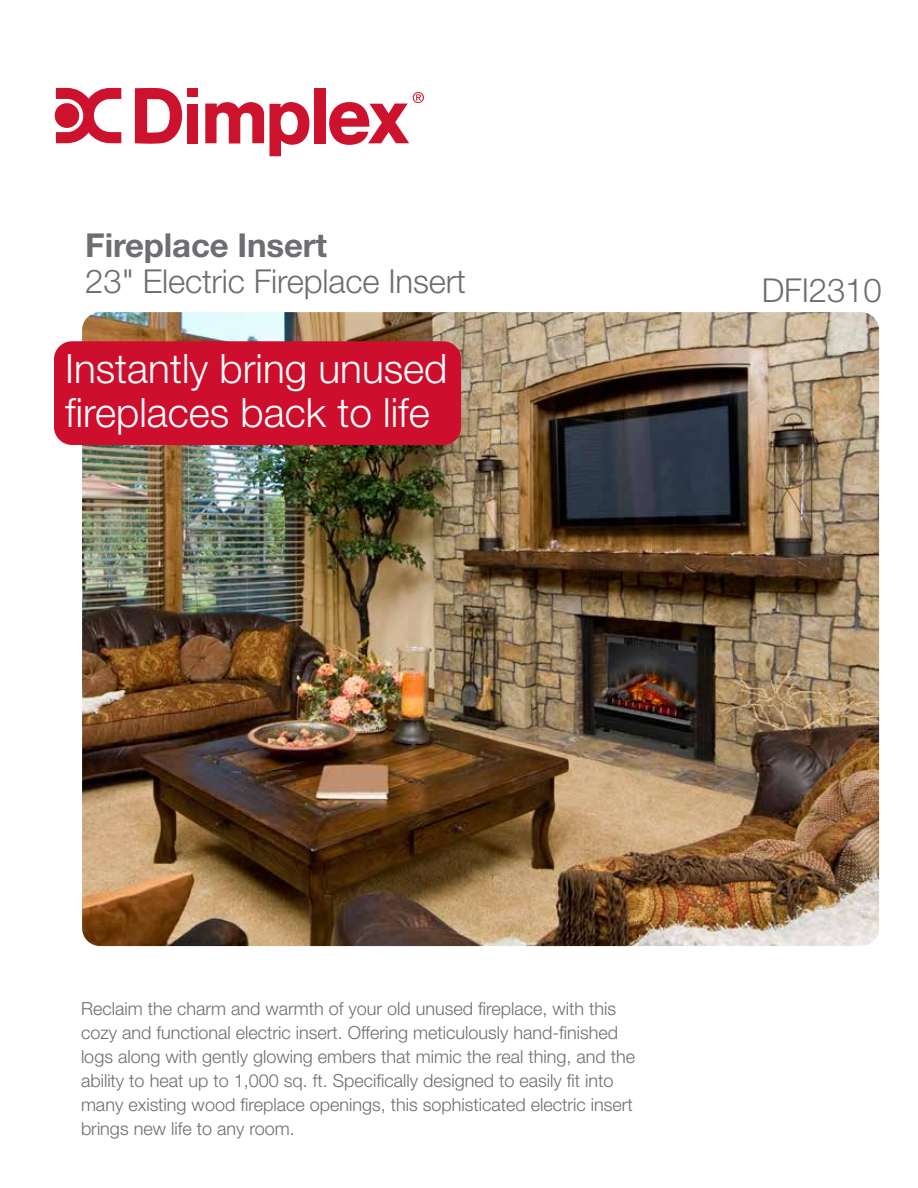
<style>
.page{position:relative;width:918px;height:1188px;background:#fff}
.page>*{position:absolute;margin:0;border:0;box-sizing:border-box;transform-origin:0 0}
.t1{font:300 40.5px/43.5px "Helvetica Neue LT Std";color:#fff}
.t2{font:300 33px "Helvetica Neue LT Std";letter-spacing:-.005em;color:#6d6e71}
.t3{font:700 33px "Helvetica Neue LT Std";letter-spacing:-.005em;color:#6d6e71}
.t4{font:300 18px/24px "Helvetica Neue LT Std";color:#6d6e71}
</style>
<div class="page">
<svg style="left:135px;top:88px;width:47px;height:56px"></svg>
<div style="left:187px;top:88px;width:11px;height:9px;background:#cd122d"></div>
<div style="left:187px;top:104px;width:11px;height:39px;background:#cd122d"></div>
<svg style="left:205px;top:102px;width:104px;height:54px"></svg>
<div style="left:314px;top:88px;width:11px;height:55px;background:#cd122d"></div>
<svg style="left:329px;top:92px;width:95px;height:53px"></svg>
<svg style="left:54px;top:88px;width:67px;height:55px"></svg>
<img style="left:82px;top:312px;width:797px;height:634px">
<div style="left:54px;top:341px;width:407px;height:104px;background:#ce0e2d;border-radius:18px"></div>
<h2 class="t3" style="left:85px;top:225px;width:243px">Fireplace Insert</h2>
<h2 class="t2" style="left:85px;top:261px;width:382px">23" Electric Fireplace Insert</h2>
<h2 class="t2" style="left:762px;top:270px;width:122px">DFI2310</h2>
<h1 class="t1" style="left:65px;top:346px;width:384px">Instantly bring unused fireplaces back to life</h1>
<p class="t4" style="left:81px;top:996px;width:556px">Reclaim the charm and warmth of your old unused fireplace, with this cozy and functional electric insert. Offering meticulously hand-finished logs along with gently glowing embers that mimic the real thing, and the ability to heat up to 1,000 sq. ft. Specifically designed to easily fit into many existing wood fireplace openings, this sophisticated electric insert brings new life to any room.</p>
</div>
